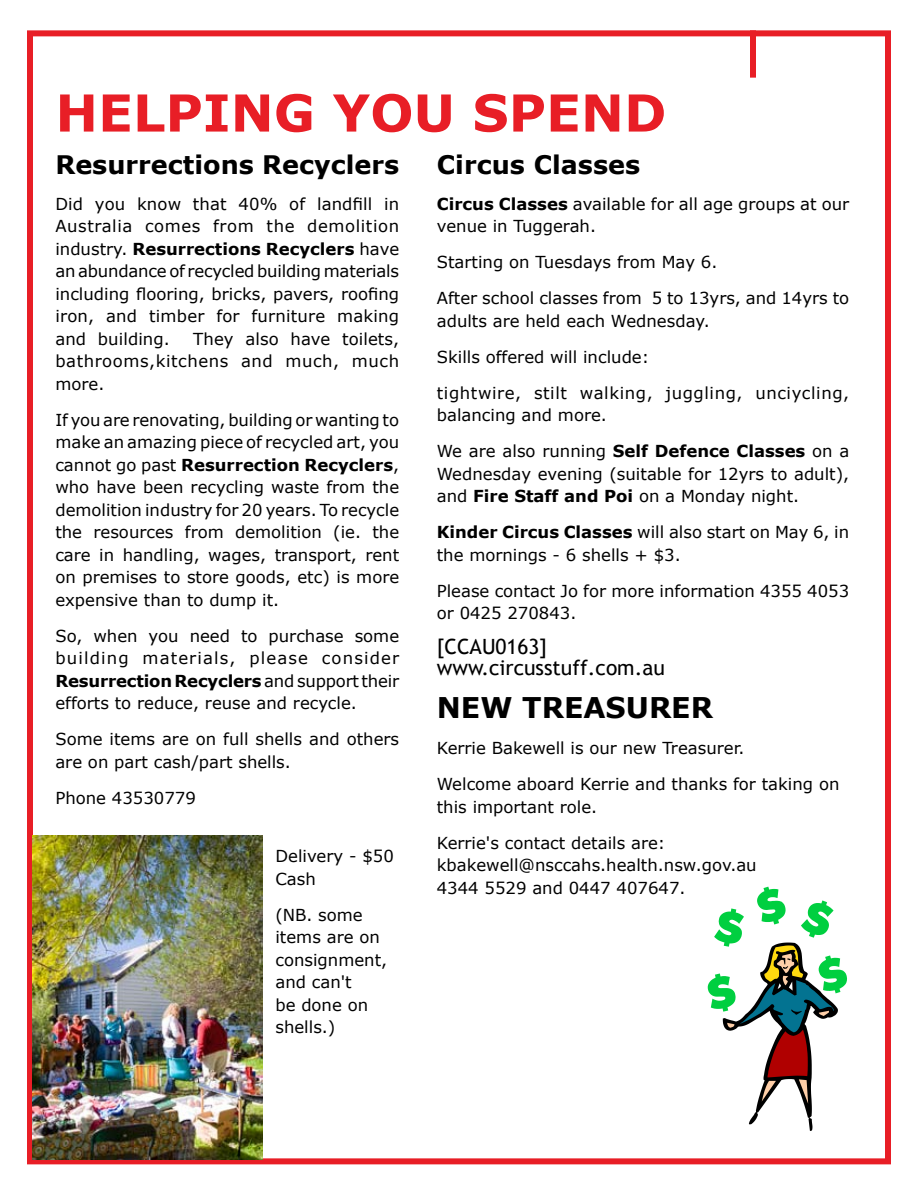
<style>
.page{position:relative;width:918px;height:1188px;background:#fff}
.page>*{position:absolute;margin:0;border:0;box-sizing:border-box;transform-origin:0 0}
.t1{font:700 51px "Verdana";color:#e81e26}
.t2{font:700 28.5px "Verdana";color:#000}
.t3{font:700 25.5px "Verdana";color:#000}
.t4{font:21px/21px "Trebuchet MS";color:#000}
.t5{font:16.5px/22.5px "Verdana";color:#000}
.s1{font-weight:700}
</style>
<div class="page">
<div style="left:750px;top:30px;width:6px;height:48px;background:#e81e26"></div>
<div style="left:27px;top:30px;width:864px;height:1134px;border:6px solid #e81e26"></div>
<svg style="left:708px;top:887px;width:139px;height:244px"></svg>
<img style="left:33px;top:835px;width:230px;height:324px">
<h1 class="t1" style="left:55px;top:81px;width:612px">HELPING YOU SPEND</h1>
<h3 class="t3" style="left:55px;top:148px;width:345px">Resurrections Recyclers</h3>
<p class="t5" style="left:55px;top:192px;width:345px;text-align:justify">Did you know that 40% of landfill in Australia comes from the demolition industry. <span class="s1">Resurrections Recyclers</span> have an abundance of recycled building materials including flooring, bricks, pavers, roofing iron, and timber for furniture making and building.</p>
<h3 class="t3" style="left:437px;top:148px;width:205px">Circus Classes</h3>
<p class="t5" style="left:437px;top:192px;width:414px"><span class="s1">Circus Classes</span> available for all age groups at our venue in Tuggerah.</p>
<p class="t5" style="left:437px;top:244px;width:414px;line-height:36px">Starting on Tuesdays from May 6.<br>After school classes from 5 to 13yrs, and 14yrs to</p>
<p class="t5" style="left:437px;top:302px;width:414px;line-height:36px">adults are held each Wednesday.<br>Skills offered will include:<br>tightwire, stilt walking, juggling, unciycling,</p>
<p class="t5" style="left:437px;top:397px;width:414px;line-height:36px">balancing and more.<br>We are also running <span class="s1">Self Defence Classes</span> on a</p>
<p class="t5" style="left:437px;top:462px;width:414px">Wednesday evening (suitable for 12yrs to adult), and <span class="s1">Fire Staff and Poi</span> on a Monday night.</p>
<p class="t5" style="left:437px;top:521px;width:414px"><span class="s1">Kinder Circus Classes</span> will also start on May 6, in the mornings - 6 shells + $3.</p>
<p class="t5" style="left:437px;top:579px;width:414px">Please contact Jo for more information 4355 4053 or 0425 270843.</p>
<p class="t4" style="left:437px;top:636px;width:230px">[CCAU0163] www.circusstuff.com.au</p>
<h2 class="t2" style="left:437px;top:690px;width:278px">NEW TREASURER</h2>
<p class="t5" style="left:437px;top:730px;width:404px;line-height:36px">Kerrie Bakewell is our new Treasurer.<br>Welcome aboard Kerrie and thanks for taking on</p>
<p class="t5" style="left:437px;top:788px;width:230px;line-height:36px">this important role.<br>Kerrie's contact details are:</p>
<p class="t5" style="left:437px;top:854px;width:321px">kbakewell@nsccahs.health.nsw.gov.au<br>4344 5529 and 0447 407647.</p>
<p class="t5" style="left:55px;top:327px;width:345px;text-align:justify;text-indent:138px">They also have toilets, bathrooms,kitchens and much, much more.</p>
<p class="t5" style="left:55px;top:408px;width:345px;text-align:justify">If you are renovating, building or wanting to make an amazing piece of recycled art, you cannot go past <span class="s1">Resurrection Recyclers</span>, who have been recycling waste from the demolition industry for 20 years. To recycle the resources from demolition (ie. the care in handling, wages, transport, rent on premises to store goods, etc) is more expensive than to dump it.</p>
<p class="t5" style="left:55px;top:624px;width:345px;text-align:justify">So, when you need to purchase some building materials, please consider <span class="s1">Resurrection Recyclers</span> and support their efforts to reduce, reuse and recycle.</p>
<p class="t5" style="left:55px;top:728px;width:345px">Some items are on full shells and others are on part cash/part shells.</p>
<p class="t5" style="left:55px;top:786px;width:142px">Phone 43530779</p>
<p class="t5" style="left:275px;top:845px;width:120px">Delivery - $50<br>Cash</p>
<p class="t5" style="left:275px;top:903px;width:113px">(NB. some items are on consignment, and can't<br>be done on shells.)</p>
</div>
